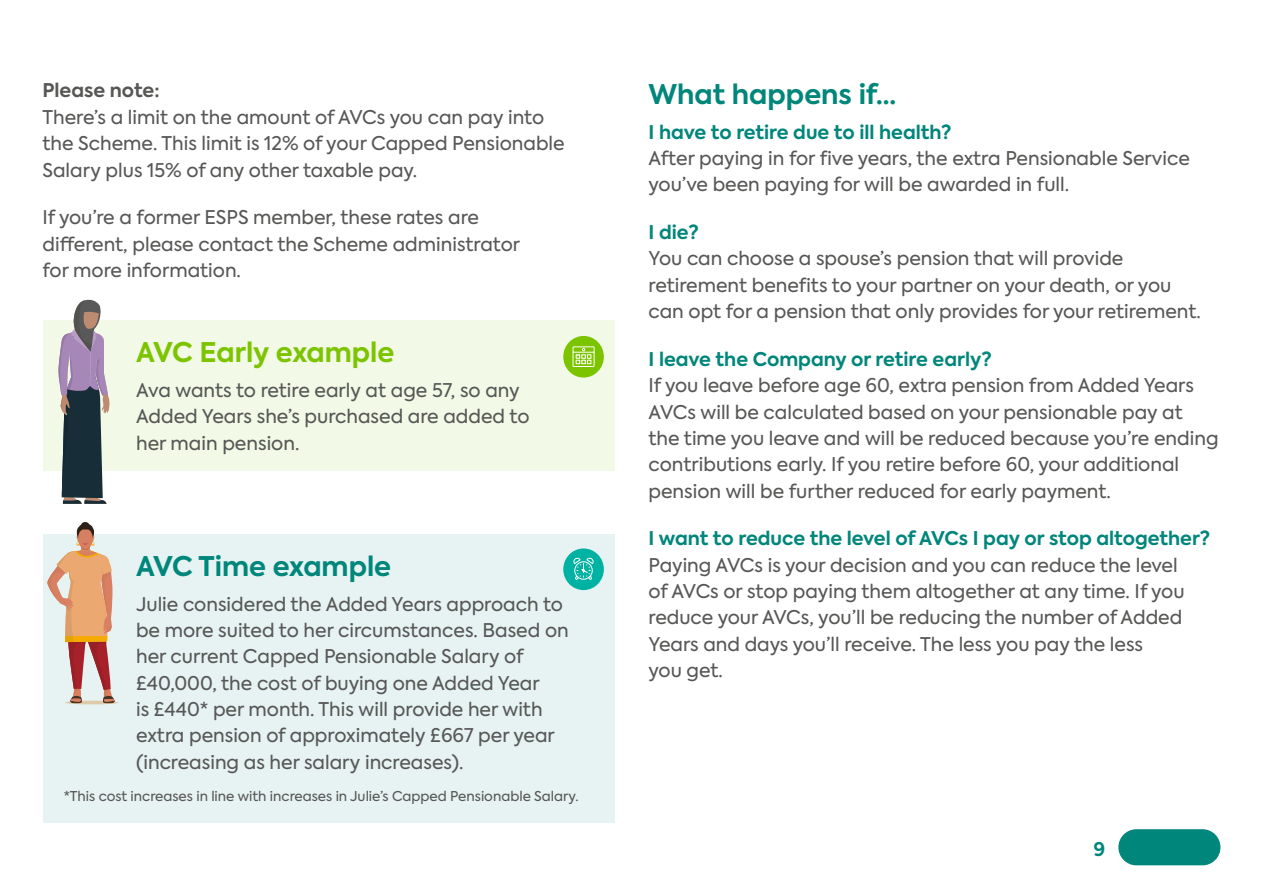
<style>
.page{position:relative;width:1263px;height:893px;background:#fff}
.page>*{position:absolute;margin:0;border:0;box-sizing:border-box;transform-origin:0 0}
.t1{font:700 27px "Axiforma";color:#00867a}
.t2{font:700 27px "Axiforma";color:#7cc400}
.t3{font:18.9px/26.4px "Axiforma";color:#575756}
.t4{font:700 18.9px "Axiforma";color:#00867a}
.t5{font:700 18.9px "Axiforma";color:#575756}
.t6{font:700 18.75px "Axiforma";color:#00867a}
.t7{font:13.5px "Axiforma";color:#575756}
</style>
<div class="page">
<div style="left:1118px;top:829px;width:102px;height:36px;background:#00867a;border-radius:18px"></div>
<div style="left:43px;top:320px;width:571px;height:151px;background:#f2f9e6"></div>
<div style="left:43px;top:534px;width:571px;height:288px;background:#e6f3f2"></div>
<svg style="left:58px;top:299px;width:51px;height:205px"></svg>
<hr style="left:65px;top:701px;width:53px;height:3px;background:#dec9ab;border-radius:50%">
<svg style="left:47px;top:522px;width:68px;height:181px"></svg>
<div style="left:563px;top:548px;width:41px;height:42px;background:#00b2a1;border-radius:50%"></div>
<svg style="left:573px;top:557px;width:21px;height:23px"></svg>
<div style="left:563px;top:336px;width:41px;height:42px;background:#7cc400;border-radius:50%"></div>
<svg style="left:572px;top:346px;width:23px;height:21px"></svg>
<p class="t5" style="left:43px;top:78px;width:119px">Please note:</p>
<p class="t3" style="left:43px;top:104px;width:524px">There’s a limit on the amount of AVCs you can pay into the Scheme. This limit is 12% of your Capped Pensionable<br>Salary plus 15% of any other taxable pay.</p>
<p class="t3" style="left:43px;top:204px;width:479px">If you’re a former ESPS member, these rates are different, please contact the Scheme administrator for more information.</p>
<h1 class="t2" style="left:136px;top:334px;width:260px">AVC Early example</h1>
<p class="t3" style="left:136px;top:377px;width:395px">Ava wants to retire early at age 57, so any<br>Added Years she’s purchased are added to her main pension.</p>
<h1 class="t1" style="left:136px;top:548px;width:257px">AVC Time example</h1>
<p class="t3" style="left:136px;top:591px;width:434px">Julie considered the Added Years approach to be more suited to her circumstances. Based on her current Capped Pensionable Salary of £40,000, the cost of buying one Added Year<br>is £440* per month. This will provide her with extra pension of approximately £667 per year (increasing as her salary increases).</p>
<p class="t7" style="left:64px;top:787px;width:516px">*This cost increases in line with increases in Julie’s Capped Pensionable Salary.</p>
<h1 class="t1" style="left:648px;top:76px;width:249px">What happens if…</h1>
<p class="t4" style="left:648px;top:119px;width:304px">I have to retire due to ill health?</p>
<p class="t3" style="left:648px;top:145px;width:543px">After paying in for five years, the extra Pensionable Service you’ve been paying for will be awarded in full.</p>
<p class="t4" style="left:648px;top:219px;width:52px">I die?</p>
<p class="t3" style="left:648px;top:246px;width:554px">You can choose a spouse’s pension that will provide retirement benefits to your partner on your death, or you can opt for a pension that only provides for your retirement.</p>
<p class="t4" style="left:648px;top:346px;width:345px">I leave the Company or retire early?</p>
<p class="t3" style="left:648px;top:372px;width:572px">If you leave before age 60, extra pension from Added Years AVCs will be calculated based on your pensionable pay at the time you leave and will be reduced because you’re ending contributions early. If you retire before 60, your additional pension will be further reduced for early payment.</p>
<p class="t4" style="left:648px;top:526px;width:563px">I want to reduce the level of AVCs I pay or stop altogether?</p>
<p class="t3" style="left:648px;top:552px;width:538px">Paying AVCs is your decision and you can reduce the level of AVCs or stop paying them altogether at any time. If you reduce your AVCs, you’ll be reducing the number of Added Years and days you’ll receive. The less you pay the less<br>you get.</p>
<p class="t6" style="left:1093px;top:837px;width:13px">9</p>
</div>
